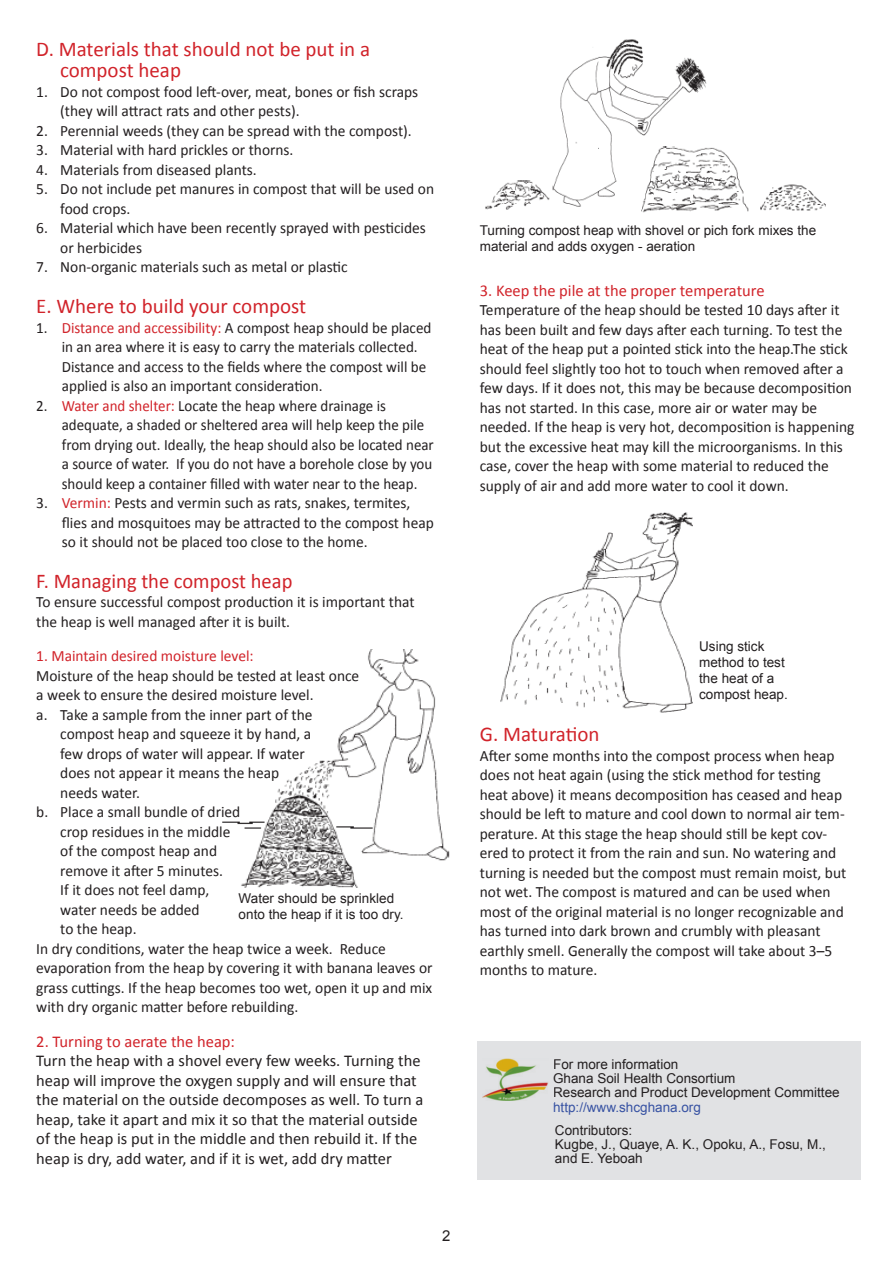
<style>
.page{position:relative;width:893px;height:1263px;background:#fff}
.page>*{position:absolute;margin:0;border:0;box-sizing:border-box;transform-origin:0 0}
.t1{font:21px/21px "Calibri";color:#d1232a}
.t2{font:16.5px/19.5px "Calibri";color:#231f20}
.t3{font:16.5px "Calibri";color:#d1232a}
.t4{font:15.75px/19.5px "Calibri";color:#231f20}
.t5{font:15.75px/19.5px "Calibri";color:#231f20;scale:.95 1}
.t6{font:15.75px/19.5px "Calibri";color:#231f20;scale:.96 1}
.t7{font:15.75px "Calibri";color:#d1232a}
.t8{font:15px "Arial";color:#231f20}
.t9{font:13.5px/16.2px "Arial";color:#231f20}
.t10{font:13.5px "Arial";color:#3853a3}
.s1{color:#d1232a}
</style>
<div class="page">
<div style="left:477px;top:1041px;width:384px;height:138px;background:#e1e2e4"></div>
<img style="left:485px;top:39px;width:341px;height:174px">
<img style="left:500px;top:512px;width:193px;height:201px">
<img style="left:482px;top:1059px;width:66px;height:41px">
<img style="left:222px;top:650px;width:228px;height:238px">
<h1 class="t1" style="left:60px;top:39px;width:311px;text-indent:-24px">D. Materials that should not be put in a compost heap</h1>
<p class="t4" style="left:60px;top:82px;width:359px;text-indent:-24px">1. Do not compost food left-over, meat, bones or fish scraps (they will attract rats and other pests).</p>
<p class="t4" style="left:36px;top:121px;width:377px">2. Perennial weeds (they can be spread with the compost).</p>
<p class="t4" style="left:36px;top:141px;width:259px">3. Material with hard prickles or thorns.</p>
<p class="t4" style="left:36px;top:160px;width:222px">4. Materials from diseased plants.</p>
<p class="t4" style="left:60px;top:180px;width:375px;text-indent:-24px">5. Do not include pet manures in compost that will be used on food crops.</p>
<p class="t4" style="left:60px;top:219px;width:367px;text-indent:-24px">6. Material which have been recently sprayed with pesticides or herbicides</p>
<p class="t4" style="left:36px;top:258px;width:313px">7. Non-organic materials such as metal or plastic</p>
<h1 class="t1" style="left:36px;top:296px;width:271px">E. Where to build your compost</h1>
<p class="t6" style="left:62px;top:318px;width:387px;text-indent:-26px">1. <span class="s1">Distance and accessibility:</span> A compost heap should be placed in an area where it is easy to carry the materials collected.<br>Distance and access to the fields where the compost will be applied is also an important consideration.</p>
<p class="t5" style="left:62px;top:396px;width:393px;text-indent:-25px">2. <span class="s1">Water and shelter:</span> Locate the heap where drainage is adequate, a shaded or sheltered area will help keep the pile from drying out. Ideally, the heap should also be located near a source of water. If you do not have a borehole close by you should keep a container filled with water near to the heap.</p>
<p class="t4" style="left:62px;top:493px;width:374px;text-indent:-25px">3. <span class="s1">Vermin:</span> Pests and vermin such as rats, snakes, termites, flies and mosquitoes may be attracted to the compost heap so it should not be placed too close to the home.</p>
<h1 class="t1" style="left:36px;top:570px;width:258px">F. Managing the compost heap</h1>
<p class="t4" style="left:36px;top:592px;width:380px">To ensure successful compost production it is important that the heap is well managed after it is built.</p>
<p class="t7" style="left:36px;top:646px;width:219px">1. Maintain desired moisture level:</p>
<p class="t4" style="left:36px;top:666px;width:324px">Moisture of the heap should be tested at least once</p>
<p class="t4" style="left:36px;top:685px;width:279px">a week to ensure the desired moisture level.</p>
<p class="t4" style="left:36px;top:705px;width:278px">a. Take a sample from the inner part of the</p>
<p class="t4" style="left:60px;top:724px;width:253px">compost heap and squeeze it by hand, a</p>
<p class="t4" style="left:60px;top:744px;width:246px">few drops of water will appear. If water</p>
<p class="t4" style="left:60px;top:763px;width:220px">does not appear it means the heap</p>
<p class="t4" style="left:60px;top:783px;width:81px">needs water.</p>
<p class="t4" style="left:36px;top:802px;width:206px">b. Place a small bundle of dried</p>
<p class="t4" style="left:60px;top:822px;width:172px">crop residues in the middle</p>
<p class="t4" style="left:60px;top:841px;width:158px">of the compost heap and</p>
<p class="t4" style="left:60px;top:861px;width:164px">remove it after 5 minutes.</p>
<p class="t4" style="left:60px;top:880px;width:151px">If it does not feel damp,</p>
<p class="t4" style="left:60px;top:900px;width:141px">water needs be added</p>
<p class="t4" style="left:60px;top:919px;width:78px">to the heap.</p>
<p class="t4" style="left:36px;top:939px;width:351px">In dry conditions, water the heap twice a week. Reduce</p>
<p class="t4" style="left:36px;top:958px;width:398px">evaporation from the heap by covering it with banana leaves or</p>
<p class="t4" style="left:36px;top:978px;width:397px">grass cuttings. If the heap becomes too wet, open it up and mix</p>
<p class="t4" style="left:36px;top:997px;width:264px">with dry organic matter before rebuilding.</p>
<p class="t3" style="left:36px;top:1031px;width:200px">2. Turning to aerate the heap:</p>
<p class="t2" style="left:36px;top:1051px;width:389px">Turn the heap with a shovel every few weeks. Turning the heap will improve the oxygen supply and will ensure that the material on the outside decomposes as well. To turn a heap, take it apart and mix it so that the material outside of the heap is put in the middle and then rebuild it. If the heap is dry, add water, and if it is wet, add dry matter</p>
<p class="t9" style="left:239px;top:890px;width:166px">Water should be sprinkled onto the heap if it is too dry.</p>
<p class="t8" style="left:442px;top:1226px;width:10px">2</p>
<p class="t9" style="left:480px;top:222px;width:338px">Turning compost heap with shovel or pich fork mixes the material and adds oxygen - aeration</p>
<p class="t3" style="left:480px;top:280px;width:286px">3. Keep the pile at the proper temperature</p>
<p class="t4" style="left:480px;top:300px;width:376px">Temperature of the heap should be tested 10 days after it has been built and few days after each turning. To test the heat of the heap put a pointed stick into the heap.The stick should feel slightly too hot to touch when removed after a few days. If it does not, this may be because decomposition has not started. In this case, more air or water may be needed. If the heap is very hot, decomposition is happening but the excessive heat may kill the microorganisms. In this case, cover the heap with some material to reduced the supply of air and add more water to cool it down.</p>
<p class="t9" style="left:699px;top:638px;width:90px">Using stick method to test the heat of a compost heap.</p>
<h1 class="t1" style="left:480px;top:724px;width:121px">G. Maturation</h1>
<p class="t4" style="left:480px;top:746px;width:368px">After some months into the compost process when heap does not heat again (using the stick method for testing heat above) it means decomposition has ceased and heap should be left to mature and cool down to normal air tem&shy;perature. At this stage the heap should still be kept cov&shy;ered to protect it from the rain and sun. No watering and turning is needed but the compost must remain moist, but not wet. The compost is matured and can be used when most of the original material is no longer recognizable and has turned into dark brown and crumbly with pleasant earthly smell. Generally the compost will take about 3–5 months to mature.</p>
<p class="t9" style="left:553px;top:1057px;width:288px;line-height:14.2px">For more information<br>Ghana Soil Health Consortium<br>Research and Product Development Committee</p>
<p class="t10" style="left:553px;top:1098px;width:149px">http://www.shcghana.org</p>
<p class="t9" style="left:555px;top:1123px;width:272px;line-height:14.2px">Contributors:<br>Kugbe, J., Quaye, A. K., Opoku, A., Fosu, M., and E. Yeboah</p>
</div>
